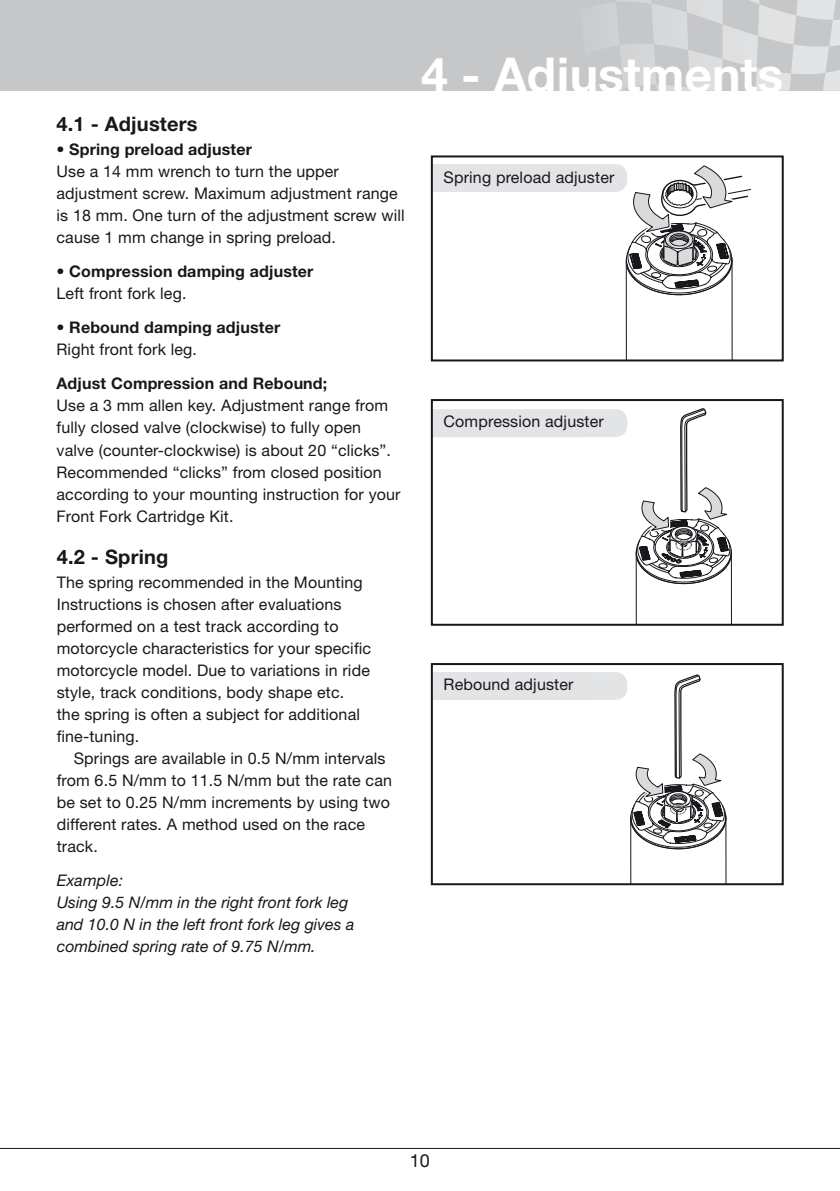
<style>
.page{position:relative;width:840px;height:1191px;background:#fff}
.page>*{position:absolute;margin:0;border:0;box-sizing:border-box;transform-origin:0 0}
.t1{font:700 48px "Helvetica Neue LT Std";color:#fff}
.t2{font:700 20px "Helvetica Neue LT Std";letter-spacing:.01em;color:#1a171c}
.t3{font:18px "Helvetica Neue LT Std";color:#1a171c}
.t4{font:16px/22px "Helvetica Neue LT Std";letter-spacing:.01em;color:#1a171c}
.t5{font:700 16px/22px "Helvetica Neue LT Std";letter-spacing:.01em;color:#1a171c}
.t6{font:italic 16px/22px "Helvetica Neue LT Std";color:#1a171c}
.s1{font-weight:700}
.s2{font-weight:400}
</style>
<div class="page">
<hr style="left:0;top:1148px;width:839px;height:1px;background:#1a171c">
<div style="left:0;top:0;width:839px;height:91px;background:#c6c7c9"></div>
<svg style="left:616px;top:0;width:223px;height:91px"></svg>
<div style="left:433px;top:409px;width:194px;height:28px;background:#e3e4e5"></div>
<svg style="left:433px;top:164px;width:317px;height:194px"></svg>
<div style="left:430px;top:155px;width:353px;height:206px;border:2px solid #1a171c"></div>
<svg style="left:433px;top:672px;width:293px;height:210px"></svg>
<div style="left:430px;top:663px;width:353px;height:222px;border:2px solid #1a171c"></div>
<svg style="left:635px;top:408px;width:97px;height:215px"></svg>
<div style="left:430px;top:399px;width:353px;height:227px;border:2px solid #1a171c"></div>
<p class="t2" style="left:56px;top:112px;width:142px">4.1 - Adjusters</p>
<p class="t4" style="left:56px;top:138px;width:349px">• <span class="s1">Spring preload adjuster<br></span>Use a 14 mm wrench to turn the upper adjustment screw. Maximum adjustment range is 18 mm. One turn of the adjustment screw will cause 1 mm change in spring preload.</p>
<p class="t5" style="left:56px;top:260px;width:258px"><span class="s2">•</span> Compression damping adjuster<br><span class="s2">Left front fork leg.</span></p>
<p class="t5" style="left:56px;top:316px;width:225px"><span class="s2">•</span> Rebound damping adjuster<br><span class="s2">Right front fork leg.</span></p>
<p class="t5" style="left:56px;top:372px;width:272px">Adjust Compression and Rebound;</p>
<p class="t4" style="left:56px;top:394px;width:345px">Use a 3 mm allen key. Adjustment range from fully closed valve (clockwise) to fully open valve (counter-clockwise) is about 20 “clicks”.<br>Recommended “clicks” from closed position according to your mounting instruction for your Front Fork Cartridge Kit.</p>
<p class="t2" style="left:57px;top:544px;width:113px">4.2 - Spring</p>
<p class="t4" style="left:57px;top:571px;width:315px">The spring recommended in the Mounting Instructions is chosen after evaluations performed on a test track according to motorcycle characteristics for your specific motorcycle model. Due to variations in ride style, track conditions, body shape etc. the spring is often a subject for additional fine‑tuning.</p>
<p class="t4" style="left:57px;top:747px;width:336px;text-indent:17px">Springs are available in 0.5 N/mm intervals from 6.5 N/mm to 11.5 N/mm but the rate can be set to 0.25 N/mm increments by using two different rates. A method used on the race track.</p>
<p class="t6" style="left:57px;top:869px;width:299px">Example:<br>Using 9.5 N/mm in the right front fork leg and 10.0 N in the left front fork leg gives a combined spring rate of 9.75 N/mm.</p>
<h1 class="t1" style="left:421px;top:46px;width:363px">4 - Adjustments</h1>
<p class="t4" style="left:443px;top:166px;width:172px">Spring preload adjuster</p>
<p class="t4" style="left:443px;top:410px;width:162px">Compression adjuster</p>
<p class="t4" style="left:443px;top:673px;width:131px">Rebound adjuster</p>
<p class="t3" style="left:410px;top:1149px;width:22px">10</p>
</div>
